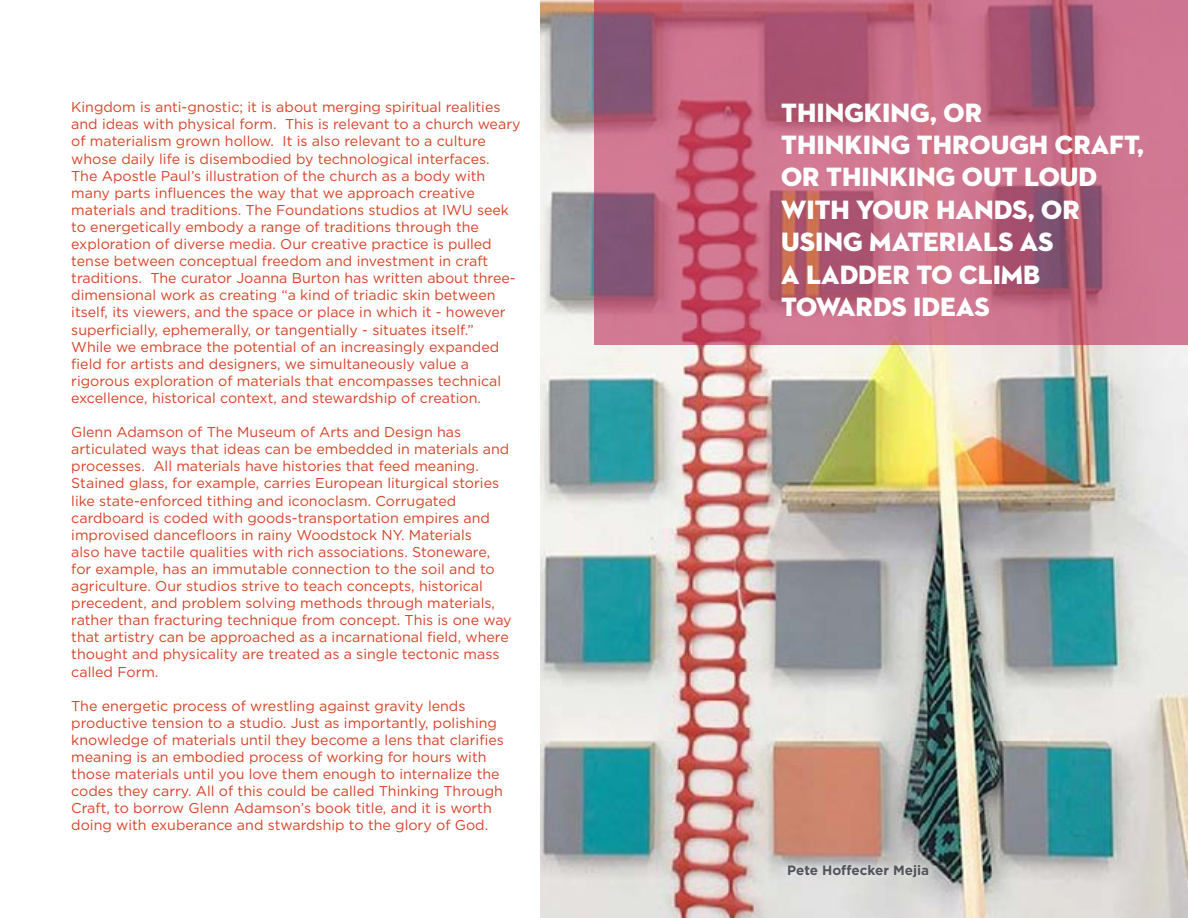
<style>
.page{position:relative;width:1188px;height:918px;background:#fff}
.page>*{position:absolute;margin:0;border:0;box-sizing:border-box;transform-origin:0 0}
.t1{font:27px/32.4px "Neutraface 2 Display Titling";color:#fff}
.t2{font:14.25px/17.1px "Gotham HTF";color:#d64227}
.t3{font:700 13.5px "Gotham HTF";color:#51535d}
</style>
<div class="page">
<img style="left:540px;top:0;width:648px;height:918px">
<svg style="left:594px;top:0;width:594px;height:345px;background:#be6781"></svg>
<div style="left:781px;top:858px;width:156px;height:27px;background:#fff;opacity:.75"></div>
<p class="t2" style="left:71px;top:98px;width:451px">Kingdom is anti-gnostic; it is about merging spiritual realities and ideas with physical form. This is relevant to a church weary of materialism grown hollow. It is also relevant to a culture whose daily life is disembodied by technological interfaces.<br>The Apostle Paul’s illustration of the church as a body with many parts influences the way that we approach creative materials and traditions. The Foundations studios at IWU seek to energetically embody a range of traditions through the exploration of diverse media. Our creative practice is pulled tense between conceptual freedom and investment in craft traditions. The curator Joanna Burton has written about three&shy;dimensional work as creating “a kind of triadic skin between itself, its viewers, and the space or place in which it - however superficially, ephemerally, or tangentially - situates itself.”<br>While we embrace the potential of an increasingly expanded field for artists and designers, we simultaneously value a rigorous exploration of materials that encompasses technical excellence, historical context, and stewardship of creation.</p>
<p class="t2" style="left:71px;top:423px;width:442px">Glenn Adamson of The Museum of Arts and Design has articulated ways that ideas can be embedded in materials and processes. All materials have histories that feed meaning.<br>Stained glass, for example, carries European liturgical stories like state-enforced tithing and iconoclasm. Corrugated cardboard is coded with goods-transportation empires and improvised dancefloors in rainy Woodstock NY. Materials<br>also have tactile qualities with rich associations. Stoneware, for example, has an immutable connection to the soil and to agriculture. Our studios strive to teach concepts, historical precedent, and problem solving methods through materials, rather than fracturing technique from concept. This is one way that artistry can be approached as a incarnational field, where thought and physicality are treated as a single tectonic mass called Form.</p>
<p class="t2" style="left:71px;top:697px;width:434px">The energetic process of wrestling against gravity lends productive tension to a studio. Just as importantly, polishing knowledge of materials until they become a lens that clarifies meaning is an embodied process of working for hours with those materials until you love them enough to internalize the codes they carry. All of this could be called Thinking Through Craft, to borrow Glenn Adamson’s book title, and it is worth doing with exuberance and stwardship to the glory of God.</p>
<h1 class="t1" style="left:781px;top:96px;width:364px">THINGKING, OR<br>THINKING THROUGH CRAFT,<br>OR THINKING OUT LOUD<br>WITH YOUR HANDS, OR<br>USING MATERIALS AS<br>A LADDER TO CLIMB<br>TOWARDS IDEAS</h1>
<p class="t3" style="left:787px;top:863px;width:144px">Pete Hoffecker Mejia</p>
</div>
